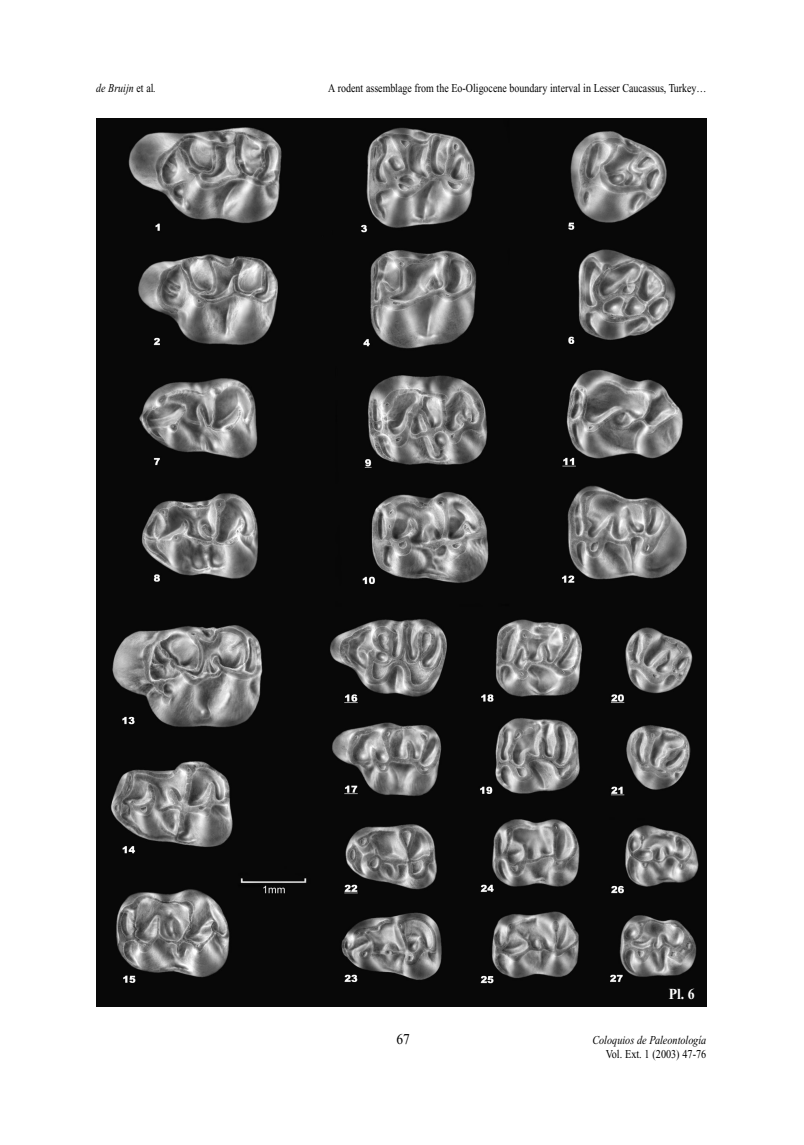
<style>
.page{position:relative;width:804px;height:1145px;background:#fff}
.page>*{position:absolute;margin:0;border:0;box-sizing:border-box;transform-origin:0 0}
.t1{font:700 15.3px "Times New Roman";color:#fff;scale:.9 1}
.t2{font:15px "Times New Roman";color:#000;scale:.9 1}
.t3{font:12px "Times New Roman";color:#000;scale:.83 1}
.t4{font:italic 12px "Times New Roman";color:#000;scale:.85 1}
.t5{font:12px "Times New Roman";color:#000;scale:.85 1}
.t6{font:italic 12px "Times New Roman";color:#000;scale:.83 1}
.s1{font-style:normal}
</style>
<div class="page">
<img style="left:96px;top:118px;width:610px;height:888px">
<p class="t6" style="left:96px;top:84px;width:74px">de Bruijn <span class="s1">et al</span>.</p>
<p class="t3" style="left:328px;top:84px;width:457px">A rodent assemblage from the Eo-Oligocene boundary interval in Lesser Caucassus, Turkey…</p>
<p class="t1" style="left:669px;top:988px;width:30px">Pl. 6</p>
<p class="t2" style="left:396px;top:1033px;width:16px">67</p>
<p class="t4" style="left:592px;top:1036px;width:135px">Coloquios de Paleontología</p>
<p class="t5" style="left:606px;top:1049px;width:120px">Vol. Ext. 1 (2003) 47-76</p>
</div>
